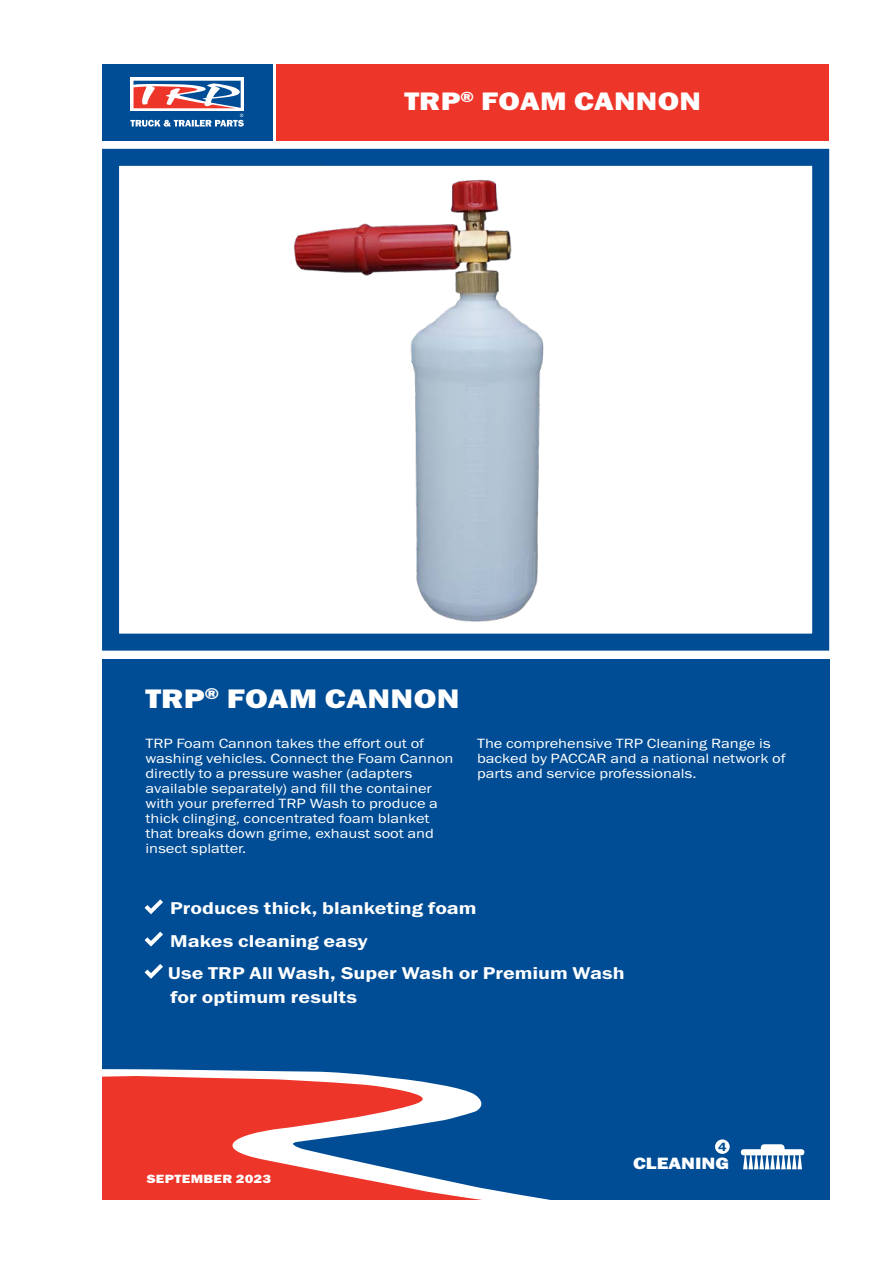
<style>
.page{position:relative;width:893px;height:1263px;background:#fff}
.page>*{position:absolute;margin:0;border:0;box-sizing:border-box;transform-origin:0 0}
.t1{font:800 27px "Franklin Gothic ITC";letter-spacing:.01em;color:#fff;scale:1.18 1}
.t2{font:800 25.5px "Franklin Gothic ITC";letter-spacing:.01em;color:#fff;scale:1.18 1}
.t3{font:600 17.25px/24px "Franklin Gothic ITC";color:#fff;scale:1.18 1}
.t4{font:800 16.5px "Franklin Gothic ITC";color:#fff;scale:1.18 1}
.t5{font:13.5px/15px "Franklin Gothic ITC";color:#fff;scale:1.18 1}
.Product_Description{font:800 12px "Franklin Gothic ITC";letter-spacing:.02em;color:#fff;scale:1.18 1}
.t6{font:600 12px "Franklin Gothic ITC";color:#014d95;scale:1.18 1}
</style>
<div class="page">
<div style="left:102px;top:659px;width:727px;height:540px;background:#014d95"></div>
<svg style="left:102px;top:1076px;width:629px;height:123px"></svg>
<div style="left:102px;top:149px;width:727px;height:502px;border:17px solid #014d95"></div>
<div style="left:102px;top:64px;width:170px;height:76px;background:#014d95"></div>
<div style="left:130px;top:78px;width:114px;height:33px;background:#fff"></div>
<svg style="left:130px;top:80px;width:114px;height:47px"></svg>
<div style="left:276px;top:64px;width:553px;height:76px;background:#ee3529"></div>
<svg style="left:145px;top:899px;width:18px;height:15px"></svg>
<svg style="left:145px;top:932px;width:18px;height:14px"></svg>
<svg style="left:145px;top:964px;width:18px;height:15px"></svg>
<div style="left:715px;top:1139px;width:15px;height:15px;background:#fff;border-radius:50%"></div>
<svg style="left:741px;top:1144px;width:63px;height:25px"></svg>
<img style="left:276px;top:166px;width:305px;height:485px">
<p class="t2" style="left:404px;top:86px;width:253px">TRP<sup>®</sup> FOAM CANNON</p>
<p class="t1" style="left:145px;top:682px;width:268px">TRP<sup>®</sup> FOAM CANNON</p>
<p class="t5" style="left:145px;top:736px;width:263px">TRP Foam Cannon takes the effort out of washing vehicles. Connect the Foam Cannon directly to a pressure washer (adapters available separately) and fill the container with your preferred TRP Wash to produce a thick clinging, concentrated foam blanket that breaks down grime, exhaust soot and insect splatter.</p>
<p class="t5" style="left:477px;top:736px;width:263px">The comprehensive TRP Cleaning Range is backed by PACCAR and a national network of parts and service professionals.</p>
<p class="t3" style="left:170px;top:897px;width:261px">Produces thick, blanketing foam</p>
<p class="t3" style="left:170px;top:929px;width:169px">Makes cleaning easy</p>
<p class="t3" style="left:168px;top:961px;width:389px">Use TRP All Wash, Super Wash or Premium Wash for optimum results</p>
<p class="Product_Description" style="left:147px;top:1171px;width:107px">SEPTEMBER 2023</p>
<p class="t6" style="left:718px;top:1139px;width:9px">4</p>
<p class="t4" style="left:633px;top:1153px;width:83px">CLEANING</p>
</div>
